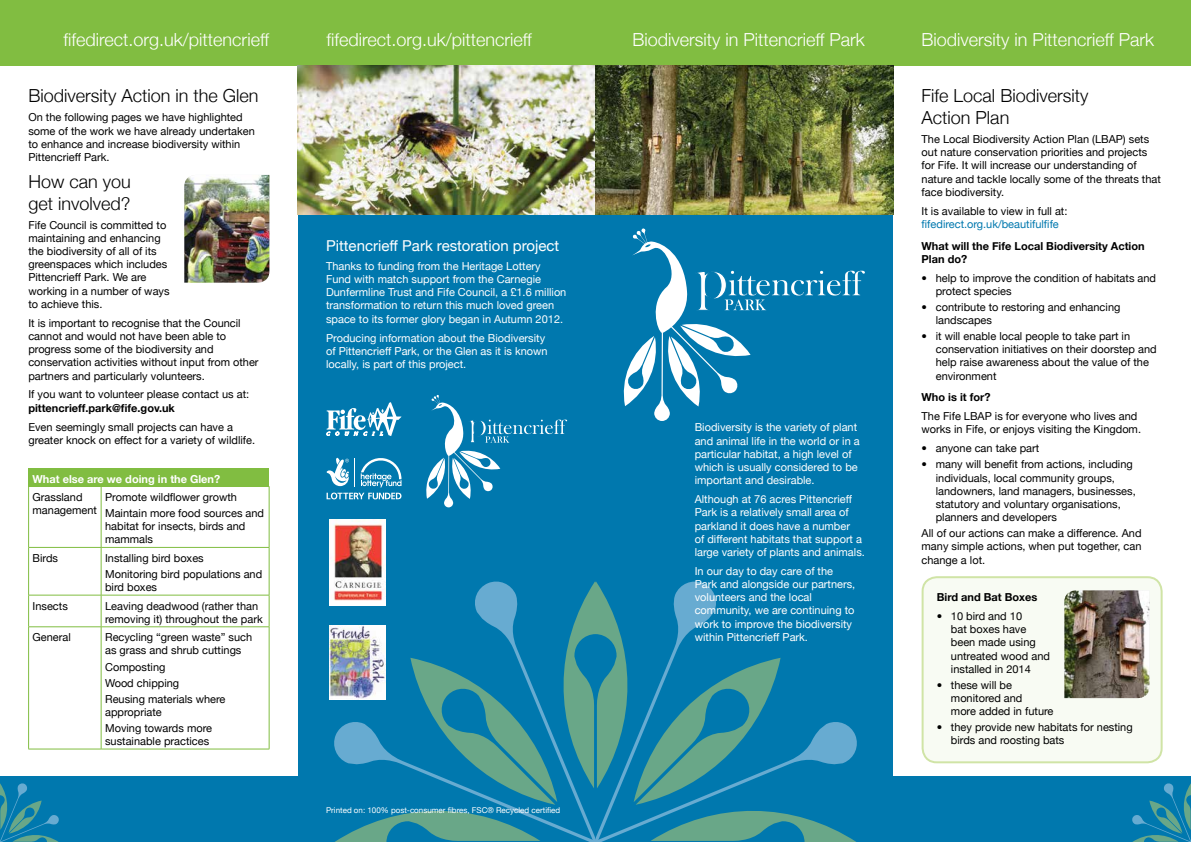
<style>
.page{position:relative;width:1191px;height:842px;background:#fff}
.page>*{position:absolute;margin:0;border:0;box-sizing:border-box;transform-origin:0 0}
.t1{font:300 18px "Helvetica Neue";color:#fff}
.t2{font:300 18px/21.6px "Helvetica Neue";color:#000}
.t3{font:15px "Helvetica Neue";color:#fff}
.t4{font:11px/13.2px "Helvetica Neue";color:#000}
.t5{font:11px/13.2px "Helvetica Neue";color:#fff}
.t6{font:700 11px/13.2px "Helvetica Neue";color:#000}
.t7{font:11px "Helvetica Neue";color:#0078ae}
.t8{font:700 11px "Helvetica Neue";color:#fff}
.t9{font:8px "Helvetica Neue";color:#fff}
</style>
<div class="page">
<div style="left:595px;top:57px;width:298px;height:785px;background:#0078ae"></div>
<svg style="left:623px;top:228px;width:242px;height:193px"></svg>
<div style="left:298px;top:65px;width:297px;height:777px;background:#0078ae"></div>
<svg style="left:331px;top:579px;width:526px;height:263px"></svg>
<div style="left:0;top:0;width:1191px;height:65px;background:#81bd41"></div>
<svg style="left:326px;top:402px;width:75px;height:34px"></svg>
<svg style="left:327px;top:457px;width:28px;height:29px"></svg>
<svg style="left:326px;top:493px;width:75px;height:6px"></svg>
<svg style="left:361px;top:458px;width:41px;height:29px"></svg>
<img style="left:329px;top:519px;width:56px;height:87px">
<svg style="left:426px;top:395px;width:141px;height:112px"></svg>
<div style="left:0;top:777px;width:298px;height:65px;background:#0078ae"></div>
<div style="left:893px;top:777px;width:298px;height:65px;background:#0078ae"></div>
<svg style="left:1132px;top:783px;width:59px;height:59px"></svg>
<svg style="left:0;top:783px;width:59px;height:59px"></svg>
<img style="left:329px;top:626px;width:56px;height:73px">
<img style="left:298px;top:65px;width:297px;height:149px">
<img style="left:595px;top:65px;width:298px;height:149px">
<div style="left:29px;top:468px;width:240px;height:18px;background:#81bd41"></div>
<hr style="left:28px;top:486px;width:73px;height:1px;background:#81bd41">
<hr style="left:28px;top:487px;width:1px;height:60px;background:#81bd41">
<hr style="left:101px;top:486px;width:168px;height:1px;background:#81bd41">
<hr style="left:101px;top:487px;width:1px;height:60px;background:#81bd41">
<hr style="left:269px;top:487px;width:1px;height:60px;background:#81bd41">
<hr style="left:28px;top:547px;width:73px;height:1px;background:#81bd41">
<hr style="left:28px;top:548px;width:1px;height:47px;background:#81bd41">
<hr style="left:101px;top:547px;width:168px;height:1px;background:#81bd41">
<hr style="left:101px;top:548px;width:1px;height:47px;background:#81bd41">
<hr style="left:269px;top:548px;width:1px;height:47px;background:#81bd41">
<hr style="left:28px;top:595px;width:73px;height:1px;background:#81bd41">
<hr style="left:28px;top:595px;width:1px;height:31px;background:#81bd41">
<hr style="left:101px;top:595px;width:168px;height:1px;background:#81bd41">
<hr style="left:101px;top:595px;width:1px;height:31px;background:#81bd41">
<hr style="left:269px;top:595px;width:1px;height:31px;background:#81bd41">
<hr style="left:28px;top:626px;width:73px;height:1px;background:#81bd41">
<hr style="left:28px;top:627px;width:1px;height:122px;background:#81bd41">
<hr style="left:101px;top:626px;width:168px;height:1px;background:#81bd41">
<hr style="left:101px;top:627px;width:1px;height:122px;background:#81bd41">
<hr style="left:269px;top:627px;width:1px;height:122px;background:#81bd41">
<hr style="left:28px;top:749px;width:73px;height:1px;background:#81bd41">
<hr style="left:101px;top:749px;width:168px;height:1px;background:#81bd41">
<div style="left:922px;top:577px;width:239px;height:185px;background:#f8fbf3;border-radius:14px"></div>
<div style="left:921px;top:576px;width:241px;height:187px;border:2px solid #d0e4a6;border-radius:14px"></div>
<img style="left:1064px;top:590px;width:85px;height:108px">
<img style="left:184px;top:175px;width:85px;height:108px">
<h1 class="t1" style="left:64px;top:28px;width:207px">fifedirect.org.uk/pittencrieff</h1>
<h1 class="t1" style="left:921px;top:28px;width:234px">Biodiversity in Pittencrieff Park</h1>
<h1 class="t1" style="left:326px;top:28px;width:207px">fifedirect.org.uk/pittencrieff</h1>
<h1 class="t1" style="left:632px;top:28px;width:234px">Biodiversity in Pittencrieff Park</h1>
<h1 class="t2" style="left:28px;top:85px;width:232px">Biodiversity Action in the Glen</h1>
<p class="t4" style="left:28px;top:111px;width:228px">On the following pages we have highlighted some of the work we have already undertaken to enhance and increase biodiversity within Pittencrieff Park.</p>
<h1 class="t2" style="left:28px;top:171px;width:104px">How can you get involved?</h1>
<p class="t4" style="left:28px;top:218px;width:143px">Fife Council is committed to maintaining and enhancing the biodiversity of all of its greenspaces which includes<br>Pittencrieff Park. We are working in a number of ways to achieve this.</p>
<p class="t4" style="left:28px;top:316px;width:232px">It is important to recognise that the Council cannot and would not have been able to progress some of the biodiversity and conservation activities without input from other partners and particularly volunteers.</p>
<p class="t4" style="left:28px;top:388px;width:222px">If you want to volunteer please contact us at:</p>
<p class="t6" style="left:28px;top:401px;width:148px">pittencrieff.park@fife.gov.uk</p>
<p class="t4" style="left:28px;top:420px;width:228px">Even seemingly small projects can have a greater knock on effect for a variety of wildlife.</p>
<p class="t8" style="left:33px;top:472px;width:189px">What else are we doing in the Glen?</p>
<p class="t4" style="left:33px;top:490px;width:66px">Grassland management</p>
<p class="t4" style="left:105px;top:489px;width:160px;line-height:16px">Promote wildflower growth<br>Maintain more food sources and</p>
<p class="t4" style="left:105px;top:519px;width:142px">habitat for insects, birds and mammals</p>
<p class="t4" style="left:33px;top:551px;width:27px">Birds</p>
<p class="t4" style="left:105px;top:550px;width:159px;line-height:16px">Installing bird boxes<br>Monitoring bird populations and</p>
<p class="t4" style="left:105px;top:580px;width:53px">bird boxes</p>
<p class="t4" style="left:33px;top:599px;width:37px">Insects</p>
<p class="t4" style="left:105px;top:599px;width:159px">Leaving deadwood (rather than removing it) throughout the park</p>
<p class="t4" style="left:33px;top:631px;width:40px">General</p>
<p class="t4" style="left:105px;top:631px;width:149px">Recycling “green waste” such as grass and shrub cuttings</p>
<p class="t4" style="left:105px;top:658px;width:122px;line-height:16px">Composting<br>Wood chipping<br>Reusing materials where</p>
<p class="t4" style="left:105px;top:704px;width:108px;line-height:16px">appropriate<br>Moving towards more</p>
<p class="t4" style="left:105px;top:734px;width:106px">sustainable practices</p>
<h2 class="t3" style="left:326px;top:237px;width:235px">Pittencrieff Park restoration project</h2>
<p class="t5" style="left:326px;top:259px;width:242px">Thanks to funding from the Heritage Lottery Fund with match support from the Carnegie Dunfermline Trust and Fife Council, a £1.6 million transformation to return this much loved green space to its former glory began in Autumn 2012.</p>
<p class="t5" style="left:326px;top:331px;width:223px">Producing information about the Biodiversity of Pittencrieff Park, or the Glen as it is known locally, is part of this project.</p>
<p class="t9" style="left:326px;top:806px;width:236px">Printed on: 100% post-consumer fibres, FSC® Recycled certified</p>
<p class="t5" style="left:694px;top:421px;width:167px">Biodiversity is the variety of plant and animal life in the world or in a particular habitat, a high level of which is usually considered to be important and desirable.</p>
<p class="t5" style="left:694px;top:492px;width:172px">Although at 76 acres Pittencrieff Park is a relatively small area of parkland it does have a number<br>of different habitats that support a large variety of plants and animals.</p>
<p class="t5" style="left:694px;top:564px;width:162px">In our day to day care of the<br>Park and alongside our partners, volunteers and the local community, we are continuing to work to improve the biodiversity within Pittencrieff Park.</p>
<h1 class="t2" style="left:921px;top:85px;width:168px">Fife Local Biodiversity<br>Action Plan</h1>
<p class="t4" style="left:921px;top:132px;width:241px">The Local Biodiversity Action Plan (LBAP) sets out nature conservation priorities and projects for Fife. It will increase our understanding of nature and tackle locally some of the threats that face biodiversity.</p>
<p class="t4" style="left:921px;top:204px;width:147px">It is available to view in full at:</p>
<p class="t7" style="left:921px;top:217px;width:139px">fifedirect.org.uk/beautifulfife</p>
<p class="t6" style="left:921px;top:239px;width:224px">What will the Fife Local Biodiversity Action<br>Plan do?</p>
<p class="t4" style="left:935px;top:271px;width:222px;text-indent:-14px">• help to improve the condition of habitats and protect species</p>
<p class="t4" style="left:935px;top:300px;width:186px;text-indent:-14px">• contribute to restoring and enhancing landscapes</p>
<p class="t4" style="left:935px;top:329px;width:222px;text-indent:-14px">• it will enable local people to take part in conservation initiatives on their doorstep and help raise awareness about the value of the environment</p>
<p class="t6" style="left:921px;top:391px;width:71px">Who is it for?</p>
<p class="t4" style="left:921px;top:410px;width:221px">The Fife LBAP is for everyone who lives and works in Fife, or enjoys visiting the Kingdom.</p>
<p class="t4" style="left:921px;top:442px;width:119px">• anyone can take part</p>
<p class="t4" style="left:935px;top:458px;width:201px;text-indent:-14px">• many will benefit from actions, including individuals, local community groups, landowners, land managers, businesses, statutory and voluntary organisations, planners and developers</p>
<p class="t4" style="left:921px;top:526px;width:221px;text-align:justify">All of our actions can make a difference. And many simple actions, when put together, can change a lot.</p>
<p class="t6" style="left:936px;top:590px;width:102px">Bird and Bat Boxes</p>
<p class="t4" style="left:951px;top:609px;width:101px;text-indent:-14px">• 10 bird and 10<br>bat boxes have been made using untreated wood and installed in 2014</p>
<p class="t4" style="left:951px;top:678px;width:104px;text-indent:-14px">• these will be monitored and<br>more added in future</p>
<p class="t4" style="left:951px;top:721px;width:183px;text-indent:-14px">• they provide new habitats for nesting birds and roosting bats</p>
</div>
